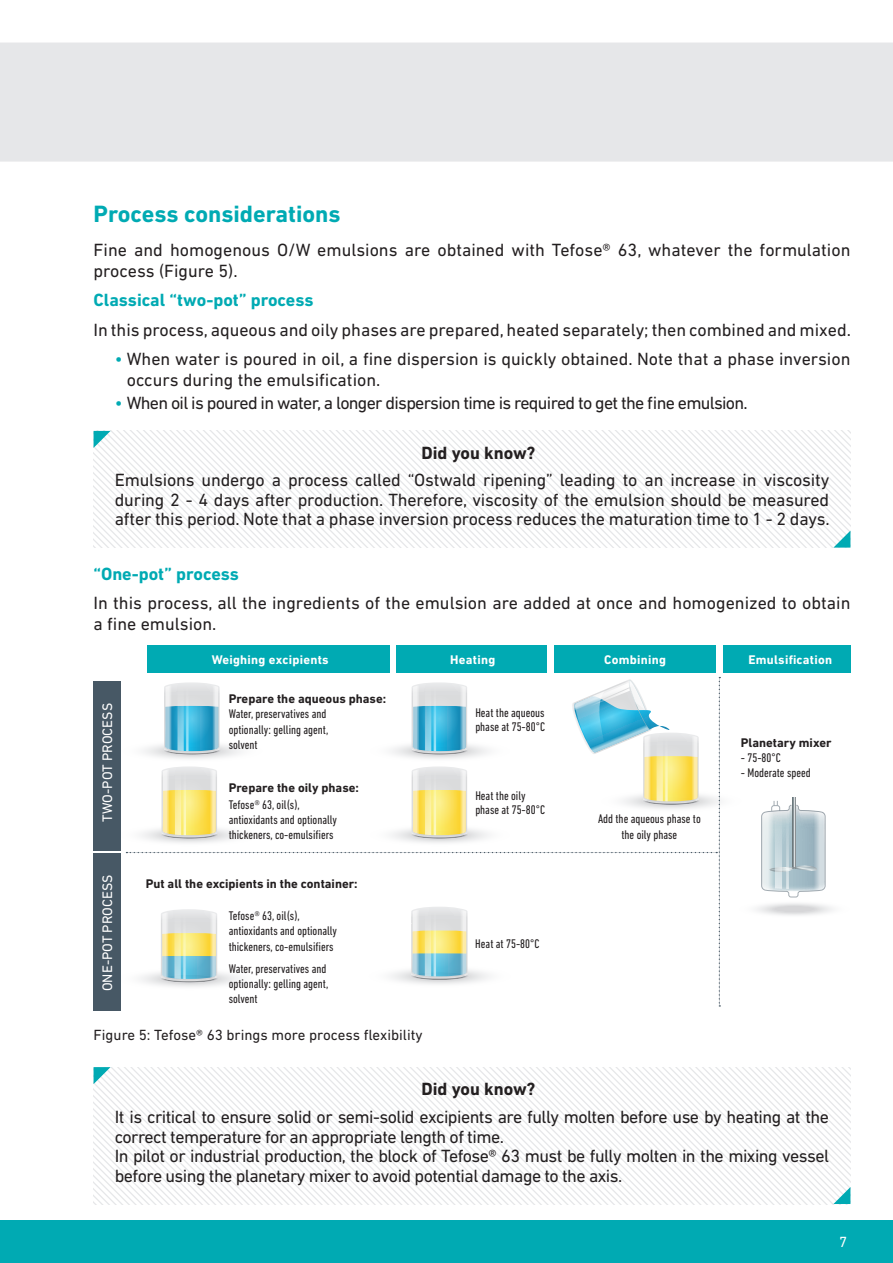
<style>
.page{position:relative;width:893px;height:1263px;background:#fff}
.page>*{position:absolute;margin:0;border:0;box-sizing:border-box;transform-origin:0 0}
.Paragraph_Title{font:700 24px "DIN Next LT Pro";color:#00aab3}
.texte_maquette{font:18px/21px "DIN Next LT Pro";letter-spacing:-.01em;color:#231f20}
.texte_maquette-2{font:18px/19.5px "DIN Next LT Pro";letter-spacing:-.03em;color:#231f20}
.texte_maquette-3{font:18px "DIN Next LT Pro";letter-spacing:-.04em;color:#231f20}
.Paragraph_Title-2{font:700 18px "DIN Next LT Pro";color:#00aab3}
.texte_maquette-4{font:700 18px "DIN Next LT Pro";color:#231f20}
.t1{font:15px "DIN Next LT Pro";color:#231f20}
.t2{font:15px "DIN Next LT Pro";color:#fff}
.t3{font:14.1px "DIN Next LT Pro";color:#fff}
.t4{font:condensed 12.75px/15.3px "DIN Next LT Pro";color:#231f20}
.t5{font:700 12.75px "DIN Next LT Pro";color:#231f20}
.t6{font:700 12.75px "DIN Next LT Pro";letter-spacing:.02em;color:#fff}
.s1{color:#00aab3}
</style>
<div class="page">
<svg style="left:93px;top:677px;width:740px;height:329px"></svg>
<svg style="left:425px;top:684px;width:6px;height:67px"></svg>
<svg style="left:434px;top:684px;width:2px;height:67px"></svg>
<div style="left:93px;top:682px;width:27px;height:169px;background:#475865"></div>
<div style="left:147px;top:645px;width:243px;height:27px;background:#00aab3"></div>
<div style="left:397px;top:645px;width:150px;height:27px;background:#00aab3"></div>
<div style="left:554px;top:645px;width:162px;height:27px;background:#00aab3"></div>
<div style="left:723px;top:645px;width:127px;height:27px;background:#00aab3"></div>
<div style="left:93px;top:853px;width:27px;height:158px;background:#475865"></div>
<div style="left:0;top:43px;width:893px;height:119px;background:#e6e7e9"></div>
<div style="left:0;top:1220px;width:893px;height:43px;background:#00aab3"></div>
<svg style="left:94px;top:431px;width:756px;height:117px"></svg>
<svg style="left:94px;top:1067px;width:756px;height:137px"></svg>
<p class="Paragraph_Title" style="left:94px;top:200px;width:248px">Process considerations</p>
<p class="texte_maquette" style="left:94px;top:239px;width:758px">Fine and homogenous O/W emulsions are obtained with Tefose® 63, whatever the formulation process (Figure 5).</p>
<p class="Paragraph_Title-2" style="left:94px;top:290px;width:222px">Classical “two-pot” process</p>
<p class="texte_maquette" style="left:94px;top:319px;width:759px">In this process, aqueous and oily phases are prepared, heated separately; then combined and mixed.</p>
<p class="texte_maquette" style="left:127px;top:348px;width:725px;text-indent:-12px"><span class="s1">•</span> When water is poured in oil, a fine dispersion is quickly obtained. Note that a phase inversion occurs during the emulsification.</p>
<p class="texte_maquette-3" style="left:115px;top:392px;width:634px"><span class="s1">•</span> When oil is poured in water, a longer dispersion time is required to get the fine emulsion.</p>
<p class="texte_maquette-4" style="left:421px;top:442px;width:115px">Did you know?</p>
<p class="texte_maquette" style="left:115px;top:470px;width:716px;line-height:19.5px;text-align:justify">Emulsions undergo a process called “Ostwald ripening” leading to an increase in viscosity during 2 - 4 days after production. Therefore, viscosity of the emulsion should be measured after this period. Note that a phase inversion process reduces the maturation time to 1 - 2 days.</p>
<p class="Paragraph_Title-2" style="left:94px;top:563px;width:147px">“One-pot” process</p>
<p class="texte_maquette" style="left:94px;top:592px;width:758px">In this process, all the ingredients of the emulsion are added at once and homogenized to obtain a fine emulsion.</p>
<p class="t3" style="left:99px;top:821px;width:120px;rotate:-90deg">TWO-POT PROCESS</p>
<p class="t6" style="left:212px;top:653px;width:118px">Weighing excipients</p>
<p class="t6" style="left:450px;top:653px;width:46px">Heating</p>
<p class="t6" style="left:604px;top:653px;width:63px">Combining</p>
<p class="t6" style="left:748px;top:653px;width:85px">Emulsification</p>
<p class="t5" style="left:229px;top:691px;width:159px">Prepare the aqueous phase:</p>
<p class="t4" style="left:229px;top:706px;width:101px">Water, preservatives and optionally: gelling agent, solvent</p>
<p class="t5" style="left:229px;top:781px;width:132px">Prepare the oily phase:</p>
<p class="t4" style="left:229px;top:797px;width:110px">Tefose® 63, oil(s), antioxidants and optionally thickeners, co-emulsifiers</p>
<p class="t4" style="left:475px;top:706px;width:71px;line-height:13.8px">Heat the aqueous phase at 75-80°C</p>
<p class="t4" style="left:475px;top:789px;width:71px;line-height:13.8px">Heat the oily phase at 75-80°C</p>
<p class="t4" style="left:598px;top:811px;width:104px;text-align:center">Add the aqueous phase to the oily phase</p>
<p class="t5" style="left:741px;top:735px;width:92px">Planetary mixer</p>
<p class="t4" style="left:741px;top:750px;width:41px">- 75-80°C</p>
<p class="t4" style="left:741px;top:765px;width:71px">- Moderate speed</p>
<p class="t3" style="left:99px;top:991px;width:118px;rotate:-90deg">ONE-POT PROCESS</p>
<p class="t5" style="left:146px;top:876px;width:214px">Put all the excipients in the container:</p>
<p class="t4" style="left:229px;top:908px;width:110px">Tefose® 63, oil(s), antioxidants and optionally thickeners, co-emulsifiers</p>
<p class="t4" style="left:229px;top:961px;width:101px">Water, preservatives and optionally: gelling agent, solvent</p>
<p class="t1" style="left:94px;top:1026px;width:331px">Figure 5: Tefose® 63 brings more process flexibility</p>
<p class="t4" style="left:475px;top:936px;width:65px">Heat at 75-80°C</p>
<p class="texte_maquette-4" style="left:421px;top:1078px;width:115px">Did you know?</p>
<p class="texte_maquette-2" style="left:115px;top:1107px;width:716px">It is critical to ensure solid or semi-solid excipients are fully molten before use by heating at the correct temperature for an appropriate length of time.</p>
<p class="texte_maquette-2" style="left:115px;top:1146px;width:716px">In pilot or industrial production, the block of Tefose® 63 must be fully molten in the mixing vessel before using the planetary mixer to avoid potential damage to the axis.</p>
<p class="t2" style="left:839px;top:1233px;width:10px">7</p>
</div>
